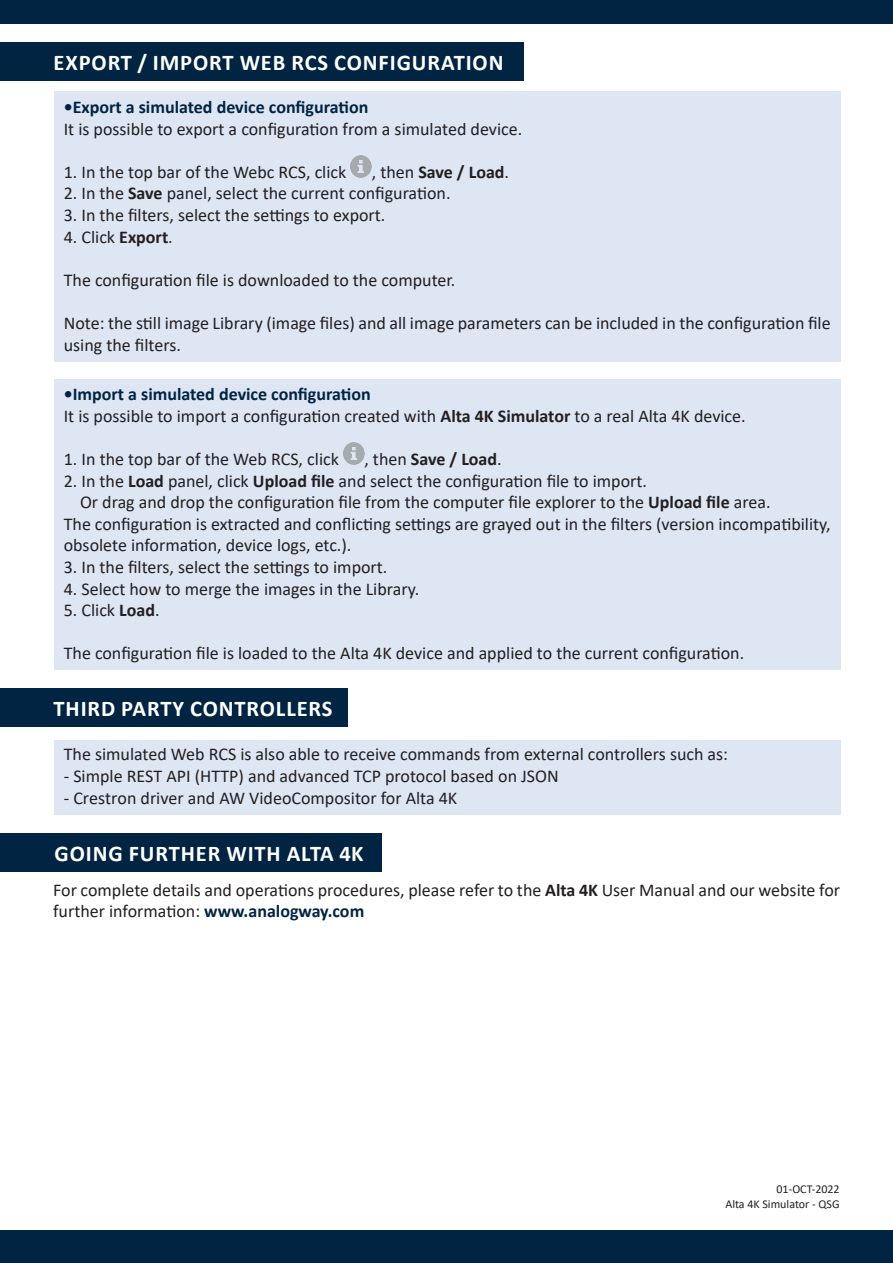
<style>
.page{position:relative;width:893px;height:1263px;background:#fff}
.page>*{position:absolute;margin:0;border:0;box-sizing:border-box;transform-origin:0 0}
.t1{font:700 22.5px "Calibri";letter-spacing:.04em;color:#fff}
.calibri-noir-12{font:18px/21.6px "Calibri";color:#231f20}
.calibri-noir-12-2{font:700 18px "Calibri";color:#002442}
.calibri-noir-12-3{font:700 18px "Calibri";color:#231f20}
.t2{font:12px "Calibri";color:#231f20}
.s1{font-weight:400}
.s2{font-weight:700}
.s3{font-weight:700;color:#002442}
</style>
<div class="page">
<div style="left:0;top:0;width:893px;height:24px;background:#002442"></div>
<div style="left:0;top:1231px;width:893px;height:32px;background:#002442"></div>
<div style="left:54px;top:379px;width:787px;height:291px;background:#dee5f3"></div>
<div style="left:0;top:833px;width:381px;height:39px;background:#002442"></div>
<div style="left:54px;top:91px;width:787px;height:270px;background:#dee5f3"></div>
<div style="left:0;top:43px;width:523px;height:38px;background:#002442"></div>
<img style="left:351px;top:156px;width:21px;height:21px">
<img style="left:343px;top:443px;width:21px;height:21px">
<div style="left:54px;top:740px;width:787px;height:74px;background:#dee5f3"></div>
<div style="left:0;top:689px;width:347px;height:38px;background:#002442"></div>
<p class="t1" style="left:54px;top:47px;width:451px">EXPORT / IMPORT WEB RCS CONFIGURATION</p>
<p class="calibri-noir-12-2" style="left:64px;top:94px;width:306px">•Export a simulated device configuration</p>
<p class="calibri-noir-12" style="left:64px;top:117px;width:460px">It is possible to export a configuration from a simulated device.</p>
<p class="calibri-noir-12" style="left:64px;top:161px;width:284px">1. In the top bar of the Webc RCS, click</p>
<p class="calibri-noir-12-3" style="left:372px;top:159px;width:139px"><span class="s1">, then</span> Save / Load<span class="s1">.</span></p>
<p class="calibri-noir-12" style="left:64px;top:182px;width:388px">2. In the <span class="s2">Save</span> panel, select the current configuration.</p>
<p class="calibri-noir-12" style="left:64px;top:204px;width:323px">3. In the filters, select the settings to export.</p>
<p class="calibri-noir-12" style="left:64px;top:225px;width:111px">4. Click <span class="s2">Export</span>.</p>
<p class="calibri-noir-12" style="left:64px;top:269px;width:393px">The configuration file is downloaded to the computer.</p>
<p class="calibri-noir-12" style="left:64px;top:312px;width:768px">Note: the still image Library (image files) and all image parameters can be included in the configuration file using the filters.</p>
<p class="calibri-noir-12-2" style="left:64px;top:381px;width:308px">•Import a simulated device configuration</p>
<p class="calibri-noir-12" style="left:64px;top:405px;width:683px">It is possible to import a configuration created with <span class="s2">Alta 4K Simulator</span> to a real Alta 4K device.</p>
<p class="calibri-noir-12" style="left:64px;top:448px;width:277px">1. In the top bar of the Web RCS, click</p>
<p class="calibri-noir-12-3" style="left:364px;top:446px;width:139px"><span class="s1">, then</span> Save / Load<span class="s1">.</span></p>
<p class="calibri-noir-12" style="left:64px;top:469px;width:585px">2. In the <span class="s2">Load</span> panel, click <span class="s2">Upload file</span> and select the configuration file to import.</p>
<p class="calibri-noir-12" style="left:80px;top:491px;width:692px">Or drag and drop the configuration file from the computer file explorer to the <span class="s2">Upload file</span> area.</p>
<p class="calibri-noir-12" style="left:64px;top:513px;width:768px">The configuration is extracted and conflicting settings are grayed out in the filters (version incompatibility, obsolete information, device logs, etc.).</p>
<p class="calibri-noir-12" style="left:64px;top:556px;width:325px">3. In the filters, select the settings to import.</p>
<p class="calibri-noir-12" style="left:64px;top:577px;width:357px">4. Select how to merge the images in the Library.</p>
<p class="calibri-noir-12" style="left:64px;top:599px;width:97px">5. Click <span class="s2">Load</span>.</p>
<p class="calibri-noir-12" style="left:64px;top:642px;width:682px">The configuration file is loaded to the Alta 4K device and applied to the current configuration.</p>
<p class="t1" style="left:54px;top:693px;width:280px">THIRD PARTY CONTROLLERS</p>
<p class="calibri-noir-12" style="left:64px;top:743px;width:666px">The simulated Web RCS is also able to receive commands from external controllers such as:</p>
<p class="calibri-noir-12" style="left:64px;top:765px;width:496px">- Simple REST API (HTTP) and advanced TCP protocol based on JSON</p>
<p class="calibri-noir-12" style="left:64px;top:786px;width:395px">- Crestron driver and AW VideoCompositor for Alta 4K</p>
<p class="t1" style="left:55px;top:838px;width:311px">GOING FURTHER WITH ALTA 4K</p>
<p class="calibri-noir-12" style="left:53px;top:878px;width:788px">For complete details and operations procedures, please refer to the <span class="s2">Alta 4K</span> User Manual and our website for further information: <span class="s3">www.analogway.com</span></p>
<p class="t2" style="left:776px;top:1181px;width:65px">01-OCT-2022</p>
<p class="t2" style="left:725px;top:1195px;width:116px">Alta 4K Simulator - QSG</p>
</div>
